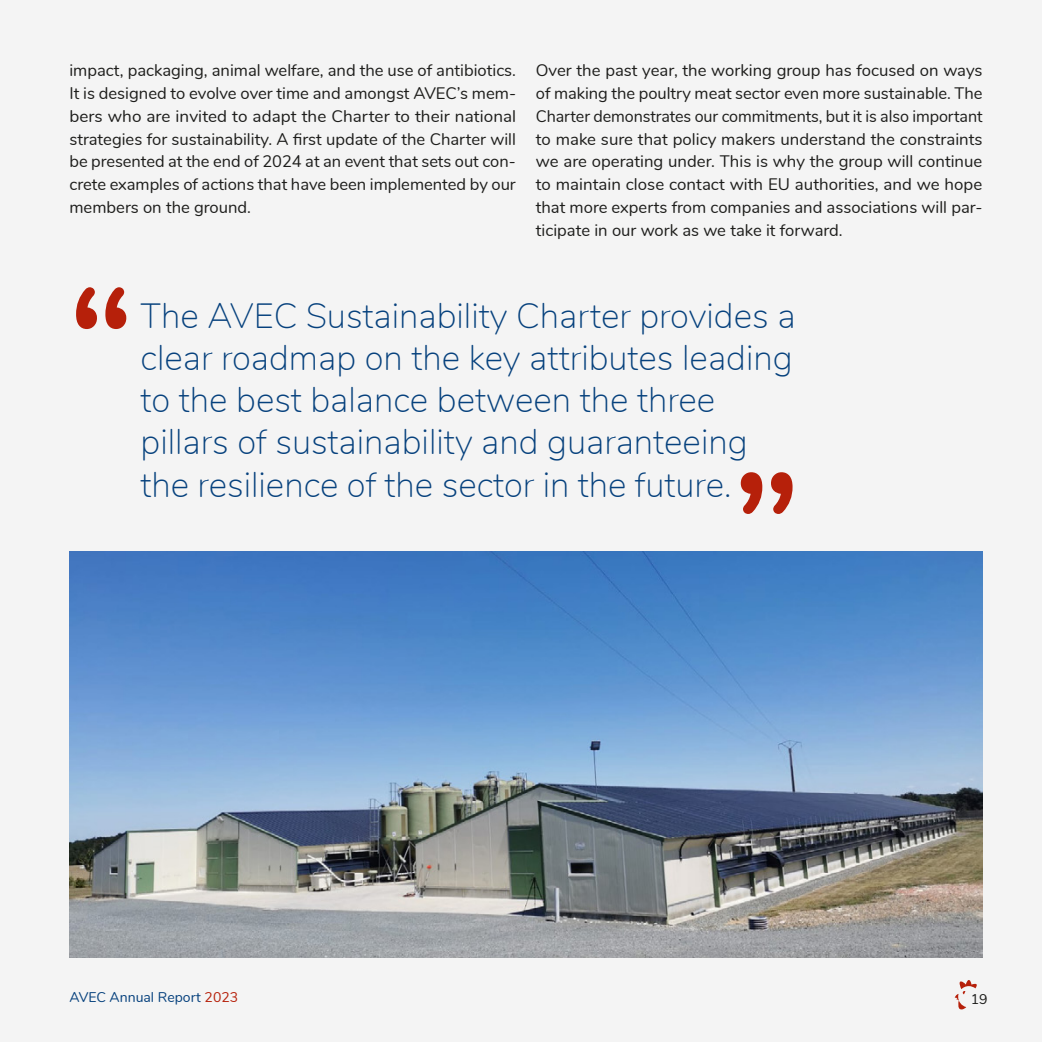
<style>
.page{position:relative;width:1042px;height:1042px;background:#f4f4f4}
.page>*{position:absolute;margin:0;border:0;box-sizing:border-box;transform-origin:0 0}
.t1{font:600 169.75px "Nunito";color:#b6200a}
.t2{font:200 35px/42px "Nunito";color:#06417d}
.t3{font:16.62px/22.8px "Nunito";color:#1d1d1b;text-align:justify}
.t4{font:14px "Nunito";color:#06417d}
.t5{font:14px "Nunito";color:#1d1d1b}
.s1{color:#b6200a}
</style>
<div class="page">
<svg style="left:76px;top:287px;width:50px;height:42px"></svg>
<img style="left:69px;top:551px;width:913px;height:406px">
<svg style="left:954px;top:980px;width:23px;height:30px"></svg>
<p class="t3" style="left:69px;top:58px;width:448px">impact, packaging, animal welfare, and the use of antibiotics.<br>It is designed to evolve over time and amongst AVEC’s mem&shy;bers who are invited to adapt the Charter to their national strategies for sustainability. A first update of the Charter will be presented at the end of 2024 at an event that sets out con&shy;crete examples of actions that have been implemented by our members on the ground.</p>
<p class="t3" style="left:536px;top:58px;width:448px">Over the past year, the working group has focused on ways of making the poultry meat sector even more sustainable. The Charter demonstrates our commitments, but it is also important to make sure that policy makers understand the constraints we are operating under. This is why the group will continue to maintain close contact with EU authorities, and we hope that more experts from companies and associations will par&shy;ticipate in our work as we take it forward.</p>
<h2 class="t2" style="left:141px;top:293px;width:656px">The AVEC Sustainability Charter provides a clear roadmap on the key attributes leading to the best balance between the three pillars of sustainability and guaranteeing the resilience of the sector in the future.</h2>
<h1 class="t1" style="left:731px;top:409px;width:72px">”</h1>
<p class="t4" style="left:69px;top:986px;width:170px">AVEC Annual Report <span class="s1">2023</span></p>
<p class="t5" style="left:971px;top:989px;width:18px">19</p>
</div>
